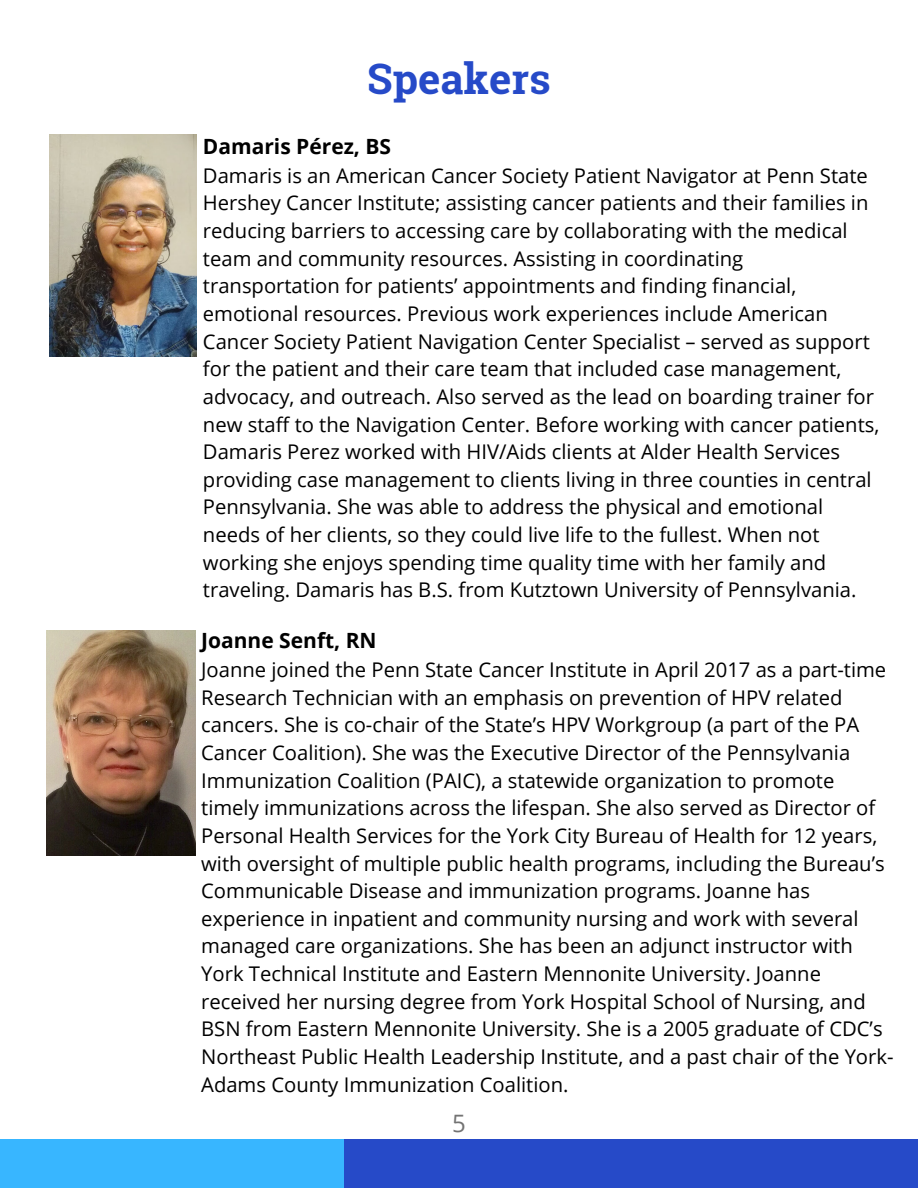
<style>
.page{position:relative;width:918px;height:1188px;background:#fff}
.page>*{position:absolute;margin:0;border:0;box-sizing:border-box;transform-origin:0 0}
.t1{font:700 42px "Roboto Slab";color:#264ac8}
.t2{font:24px "Open Sans";color:#737373}
.t3{font:700 21px "Open Sans";color:#000}
.t4{font:20.25px/27.6px "Open Sans";color:#000}
</style>
<div class="page">
<img style="left:49px;top:134px;width:147px;height:222px">
<img style="left:47px;top:630px;width:148px;height:225px">
<div style="left:0;top:1139px;width:492px;height:49px;background:#38b6ff"></div>
<div style="left:344px;top:1139px;width:574px;height:49px;background:#264ac8"></div>
<h1 class="t1" style="left:367px;top:50px;width:185px">Speakers</h1>
<p class="t3" style="left:203px;top:132px;width:190px">Damaris Pérez, BS</p>
<p class="t4" style="left:203px;top:161px;width:678px">Damaris is an American Cancer Society Patient Navigator at Penn State Hershey Cancer Institute; assisting cancer patients and their families in reducing barriers to accessing care by collaborating with the medical team and community resources. Assisting in coordinating transportation for patients’ appointments and finding financial, emotional resources. Previous work experiences include American Cancer Society Patient Navigation Center Specialist – served as support for the patient and their care team that included case management, advocacy, and outreach. Also served as the lead on boarding trainer for new staff to the Navigation Center. Before working with cancer patients, Damaris Perez worked with HIV/Aids clients at Alder Health Services providing case management to clients living in three counties in central Pennsylvania. She was able to address the physical and emotional needs of her clients, so they could live life to the fullest. When not working she enjoys spending time quality time with her family and traveling. Damaris has B.S. from Kutztown University of Pennsylvania.</p>
<p class="t3" style="left:201px;top:626px;width:177px">Joanne Senft, RN</p>
<p class="t4" style="left:201px;top:655px;width:694px">Joanne joined the Penn State Cancer Institute in April 2017 as a part-time Research Technician with an emphasis on prevention of HPV related cancers. She is co-chair of the State’s HPV Workgroup (a part of the PA Cancer Coalition). She was the Executive Director of the Pennsylvania Immunization Coalition (PAIC), a statewide organization to promote timely immunizations across the lifespan. She also served as Director of Personal Health Services for the York City Bureau of Health for 12 years, with oversight of multiple public health programs, including the Bureau’s Communicable Disease and immunization programs. Joanne has experience in inpatient and community nursing and work with several managed care organizations. She has been an adjunct instructor with York Technical Institute and Eastern Mennonite University. Joanne received her nursing degree from York Hospital School of Nursing, and BSN from Eastern Mennonite University. She is a 2005 graduate of CDC’s Northeast Public Health Leadership Institute, and a past chair of the York-Adams County Immunization Coalition.</p>
<p class="t2" style="left:452px;top:1106px;width:15px">5</p>
</div>
